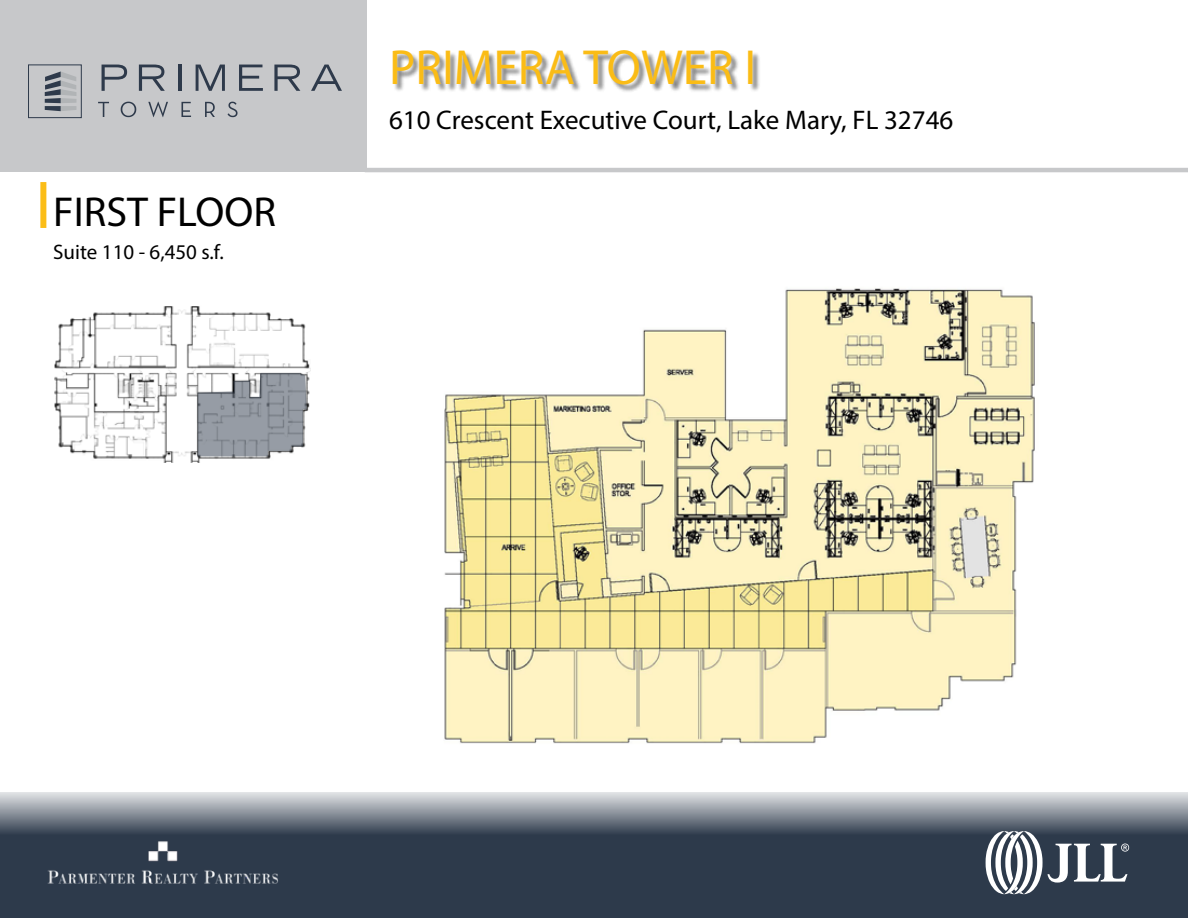
<style>
.page{position:relative;width:1188px;height:918px;background:#fff}
.page>*{position:absolute;margin:0;border:0;box-sizing:border-box;transform-origin:0 0}
.t1{font:49.5px "Myriad Pro";color:#fabc16}
.t2{font:42px "Myriad Pro";color:#000}
.t3{font:27px "Myriad Pro";color:#000}
.t4{font:21px "Myriad Pro";color:#000}
</style>
<div class="page">
<svg style="left:0;top:793px;width:1188px;height:125px;background:#4f5a68"></svg>
<svg style="left:986px;top:831px;width:143px;height:63px"></svg>
<img style="left:46px;top:841px;width:232px;height:43px">
<div style="left:0;top:0;width:366px;height:172px;background:#c7c8ca"></div>
<svg style="left:45px;top:71px;width:31px;height:40px"></svg>
<svg style="left:98px;top:102px;width:11px;height:15px"></svg>
<svg style="left:121px;top:102px;width:15px;height:15px"></svg>
<svg style="left:148px;top:102px;width:20px;height:15px"></svg>
<svg style="left:181px;top:102px;width:10px;height:15px"></svg>
<svg style="left:205px;top:102px;width:10px;height:15px"></svg>
<svg style="left:228px;top:102px;width:10px;height:15px"></svg>
<svg style="left:102px;top:65px;width:25px;height:26px"></svg>
<svg style="left:139px;top:65px;width:26px;height:26px"></svg>
<hr style="left:178px;top:65px;width:3px;height:26px;background:#2e3a4b">
<svg style="left:196px;top:65px;width:29px;height:26px"></svg>
<svg style="left:239px;top:65px;width:24px;height:26px"></svg>
<svg style="left:274px;top:65px;width:26px;height:26px"></svg>
<svg style="left:311px;top:65px;width:31px;height:26px"></svg>
<div style="left:28px;top:65px;width:54px;height:53px;border:1px solid #2e3a4b"></div>
<hr style="left:365px;top:168px;width:823px;height:4px;background:#c7c8ca">
<div style="left:394px;top:51px;width:367px;height:42px;background:#000;opacity:.5"></div>
<div style="left:40px;top:182px;width:6px;height:46px;background:#fbbd17"></div>
<img style="left:54px;top:306px;width:256px;height:156px">
<img style="left:444px;top:288px;width:591px;height:456px">
<svg style="left:198px;top:373px;width:109px;height:83px;background:#9ca1a8"></svg>
<h2 class="t2" style="left:53px;top:186px;width:224px">FIRST FLOOR</h2>
<p class="t4" style="left:53px;top:239px;width:172px">Suite 110 - 6,450 s.f.</p>
<h1 class="t1" style="left:389px;top:37px;width:369px">PRIMERA TOWER I</h1>
<p class="t3" style="left:389px;top:103px;width:566px">610 Crescent Executive Court, Lake Mary, FL 32746</p>
</div>
